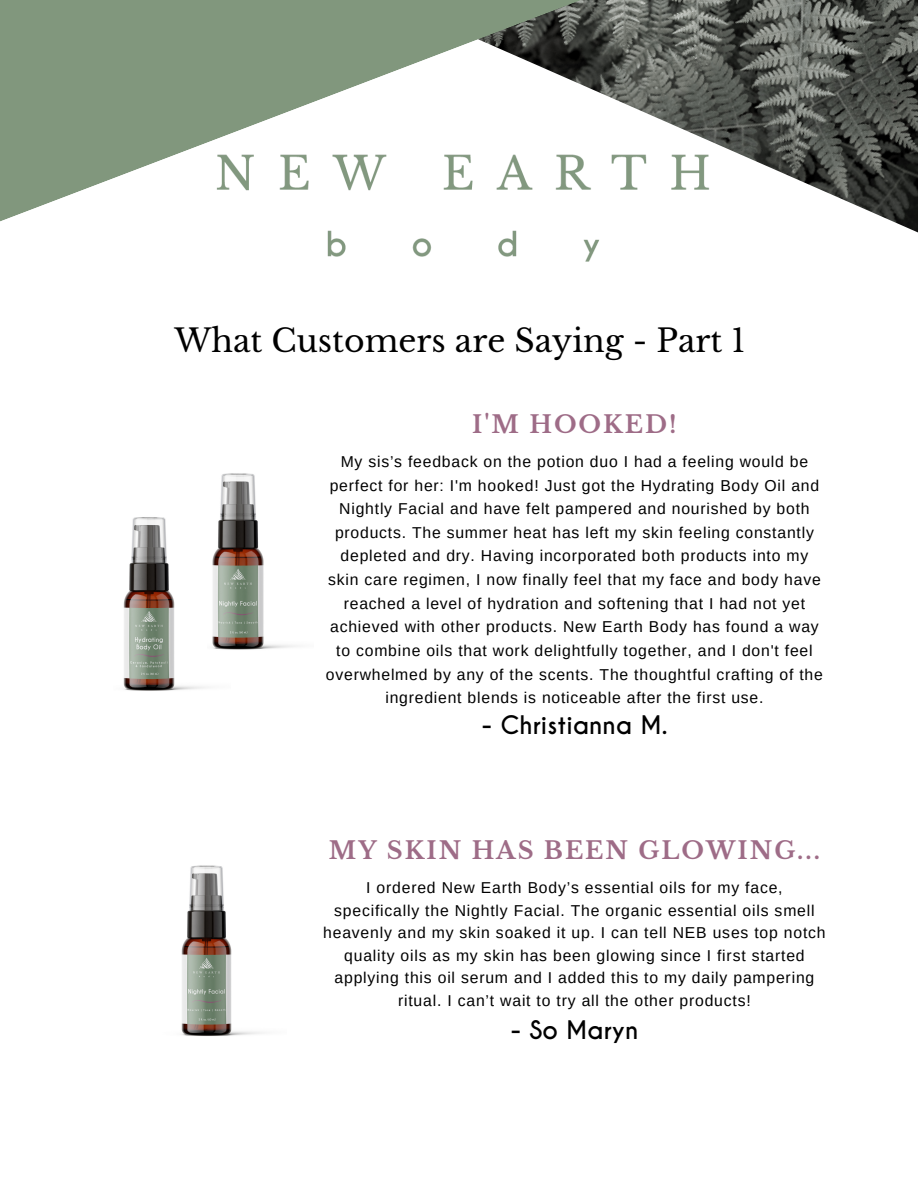
<style>
.page{position:relative;width:918px;height:1188px;background:#fff}
.page>*{position:absolute;margin:0;border:0;box-sizing:border-box;transform-origin:0 0}
.t1{font:31.5px "Libre Baskerville";color:#000}
.t2{font:700 24px "Libre Baskerville";letter-spacing:.08em;color:#9e6c87}
.t3{font:700 24px "Caviar Dreams";color:#000}
.t4{font:15.75px/23.7px "Arimo";letter-spacing:.05em;color:#000;text-align:center}
</style>
<div class="page">
<img style="left:859px;top:0;width:59px;height:233px">
<img style="left:327px;top:237px;width:272px;height:25px">
<svg style="left:0;top:0;width:859px;height:237px"></svg>
<img style="left:123px;top:517px;width:83px;height:174px">
<img style="left:212px;top:473px;width:84px;height:177px">
<img style="left:181px;top:865px;width:81px;height:171px">
<h1 class="t1" style="left:174px;top:321px;width:573px">What Customers are Saying - Part 1</h1>
<h2 class="t2" style="left:472px;top:409px;width:206px">I'M HOOKED!</h2>
<p class="t4" style="left:326px;top:450px;width:498px">My sis’s feedback on the potion duo I had a feeling would be perfect for her: I'm hooked! Just got the Hydrating Body Oil and Nightly Facial and have felt pampered and nourished by both products. The summer heat has left my skin feeling constantly depleted and dry. Having incorporated both products into my skin care regimen, I now finally feel that my face and body have reached a level of hydration and softening that I had not yet achieved with other products. New Earth Body has found a way to combine oils that work delightfully together, and I don't feel overwhelmed by any of the scents. The thoughtful crafting of the ingredient blends is noticeable after the first use.</p>
<h2 class="t3" style="left:481px;top:710px;width:188px">- Christianna M.</h2>
<h2 class="t2" style="left:329px;top:835px;width:493px">MY SKIN HAS BEEN GLOWING...</h2>
<p class="t4" style="left:323px;top:877px;width:504px;line-height:22.5px">I ordered New Earth Body’s essential oils for my face, specifically the Nightly Facial. The organic essential oils smell heavenly and my skin soaked it up. I can tell NEB uses top notch quality oils as my skin has been glowing since I first started applying this oil serum and I added this to my daily pampering ritual. I can’t wait to try all the other products!</p>
<h2 class="t3" style="left:510px;top:1015px;width:130px">- So Maryn</h2>
</div>
